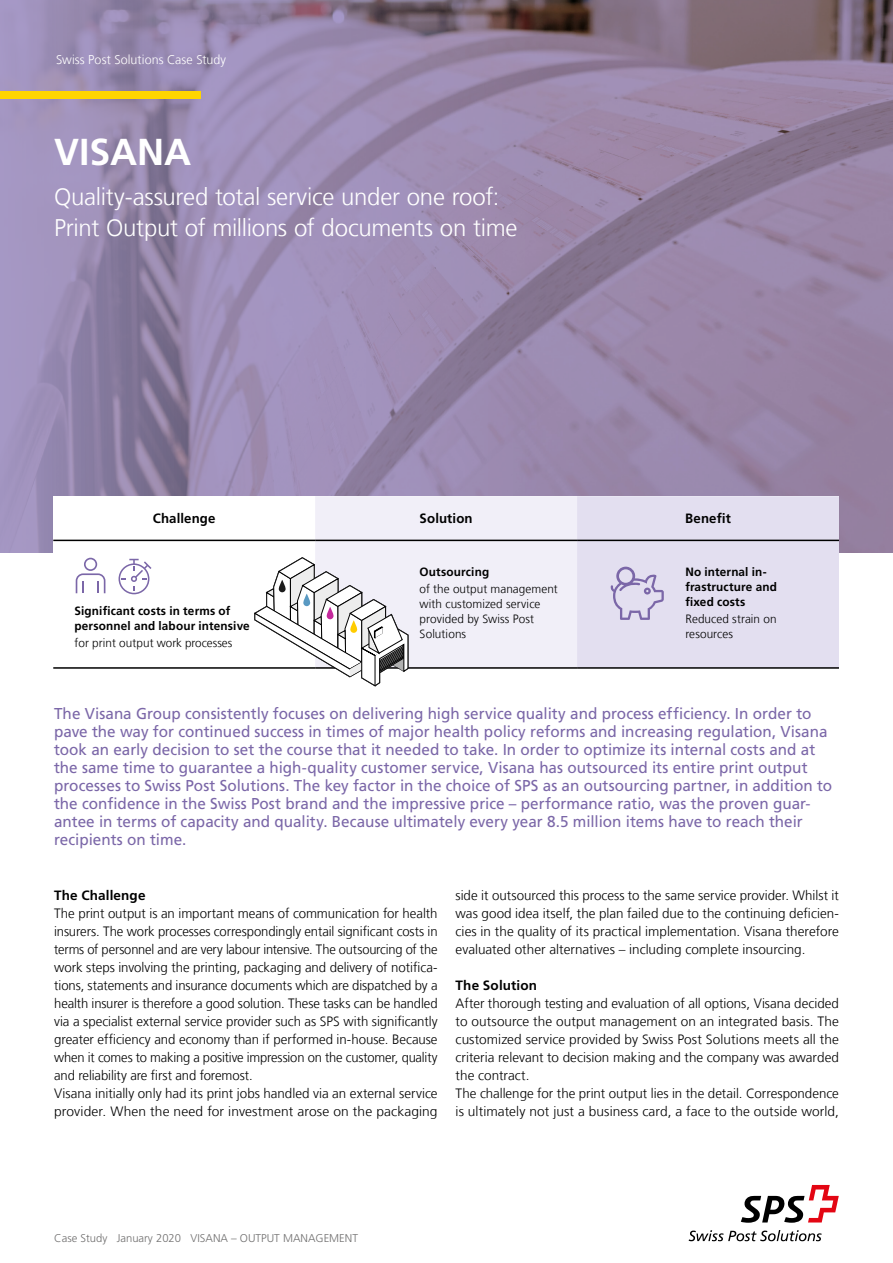
<style>
.page{position:relative;width:893px;height:1263px;background:#fff}
.page>*{position:absolute;margin:0;border:0;box-sizing:border-box;transform-origin:0 0}
.t1{font:700 37.5px "Frutiger";color:#fff}
.t2{font:300 24px/31.5px "Frutiger";letter-spacing:-.01em;color:#fff}
.t3{font:15.75px/18px "Frutiger LT Std";color:#7b67a8}
.t4{font:300 13.5px/18px "Frutiger";letter-spacing:-.005em;color:#000}
.t5{font:700 13.5px "Frutiger LT Std";letter-spacing:.01em;color:#000}
.t6{font:300 12.75px "Frutiger";letter-spacing:.005em;color:#fff}
.t7{font:300 12px/15px "Frutiger";letter-spacing:.005em;color:#000}
.t8{font:700 12px/15px "Frutiger";letter-spacing:.01em;color:#000}
.t9{font:300 11.25px "Frutiger LT Std";color:#706f6f}
</style>
<div class="page">
<img style="left:0;top:0;width:893px;height:553px">
<div style="left:53px;top:496px;width:786px;height:173px;background:#fff"></div>
<hr style="left:53px;top:540px;width:262px;height:1px;background:#000">
<hr style="left:53px;top:667px;width:262px;height:2px;background:#000">
<svg style="left:254px;top:496px;width:585px;height:190px"></svg>
<svg style="left:119px;top:559px;width:32px;height:35px"></svg>
<svg style="left:76px;top:558px;width:29px;height:35px"></svg>
<div style="left:0;top:91px;width:201px;height:8px;background:#ffd500"></div>
<svg style="left:689px;top:1230px;width:133px;height:11px"></svg>
<svg style="left:741px;top:1185px;width:98px;height:38px"></svg>
<p class="t6" style="left:56px;top:52px;width:172px">Swiss Post Solutions Case Study</p>
<h1 class="t1" style="left:54px;top:130px;width:139px">VISANA</h1>
<h2 class="t2" style="left:54px;top:181px;width:465px">Quality-assured total service under one roof:<br>Print Output of millions of documents on time</h2>
<p class="t5" style="left:153px;top:511px;width:64px">Challenge</p>
<p class="t5" style="left:420px;top:511px;width:55px">Solution</p>
<p class="t5" style="left:685px;top:511px;width:47px">Benefit</p>
<p class="t8" style="left:75px;top:603px;width:177px">Significant costs in terms of personnel and labour intensive</p>
<p class="t7" style="left:75px;top:635px;width:159px">for print output work processes</p>
<p class="t8" style="left:420px;top:564px;width:71px">Outsourcing</p>
<p class="t7" style="left:420px;top:581px;width:140px">of the output management with customized service provided by Swiss Post<br>Solutions</p>
<p class="t8" style="left:685px;top:564px;width:93px">No internal in&shy;frastructure and fixed costs</p>
<p class="t7" style="left:685px;top:611px;width:93px">Reduced strain on resources</p>
<p class="t3" style="left:54px;top:704px;width:780px">The Visana Group consistently focuses on delivering high service quality and process efficiency. In order to pave the way for continued success in times of major health policy reforms and increasing regulation, Visana took an early decision to set the course that it needed to take. In order to optimize its internal costs and at the same time to guarantee a high-quality customer service, Visana has outsourced its entire print output processes to Swiss Post Solutions. The key factor in the choice of SPS as an outsourcing partner, in addition to the confidence in the Swiss Post brand and the impressive price – performance ratio, was the proven guar&shy;antee in terms of capacity and quality. Because ultimately every year 8.5 million items have to reach their recipients on time.</p>
<p class="t5" style="left:54px;top:887px;width:93px">The Challenge</p>
<p class="t4" style="left:54px;top:904px;width:385px">The print output is an important means of communication for health insurers. The work processes correspondingly entail significant costs in terms of personnel and are very labour intensive. The outsourcing of the work steps involving the printing, packaging and delivery of notifica&shy;tions, statements and insurance documents which are dispatched by a health insurer is therefore a good solution. These tasks can be handled via a specialist external service provider such as SPS with significantly greater efficiency and economy than if performed in-house. Because when it comes to making a positive impression on the customer, quality and reliability are first and foremost.<br>Visana initially only had its print jobs handled via an external service provider. When the need for investment arose on the packaging</p>
<p class="t4" style="left:456px;top:886px;width:385px;text-align:justify">side it outsourced this process to the same service provider. Whilst it was good idea itself, the plan failed due to the continuing deficien&shy;cies in the quality of its practical implementation. Visana therefore evaluated other alternatives – including complete insourcing.</p>
<p class="t5" style="left:456px;top:977px;width:83px">The Solution</p>
<p class="t4" style="left:456px;top:994px;width:385px">After thorough testing and evaluation of all options, Visana decided to outsource the output management on an integrated basis. The customized service provided by Swiss Post Solutions meets all the criteria relevant to decision making and the company was awarded the contract.<br>The challenge for the print output lies in the detail. Correspondence is ultimately not just a business card, a face to the outside world,</p>
<p class="t9" style="left:54px;top:1231px;width:305px">Case Study January 2020 VISANA – OUTPUT MANAGEMENT</p>
</div>
